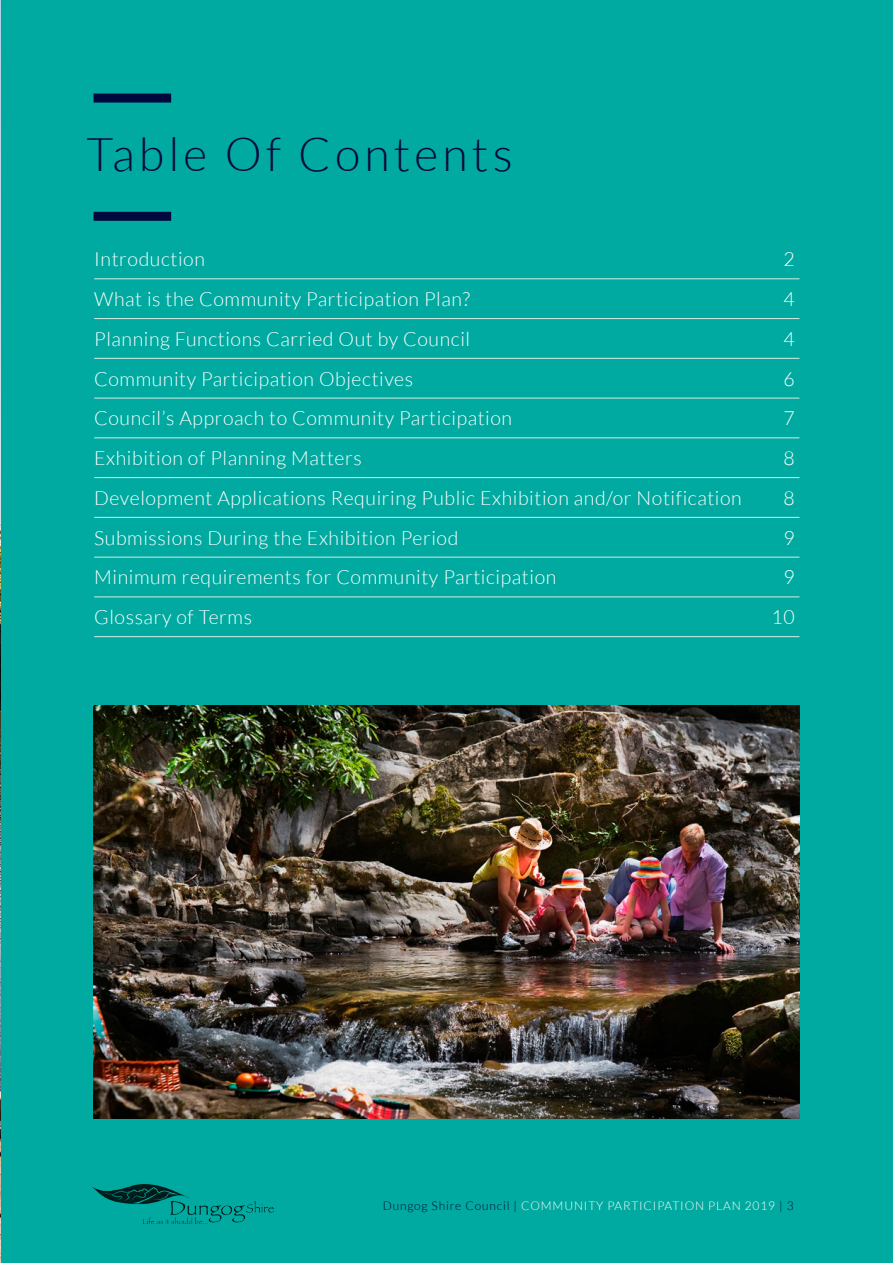
<style>
.page{position:relative;width:893px;height:1263px;background:#00aaa0}
.page>*{position:absolute;margin:0;border:0;box-sizing:border-box;transform-origin:0 0}
.t1{font:300 46.5px "Lato";letter-spacing:.09em;color:#00093e}
.t2{font:300 19.5px "Lato";letter-spacing:.03em;color:#fff}
.t3{font:300 12px "Lato";letter-spacing:.07em;color:#fff}
.s1{color:#00093e}
</style>
<div class="page">
<img style="left:0;top:0;width:1px;height:1093px">
<div style="left:94px;top:94px;width:77px;height:9px;background:#00093e"></div>
<div style="left:94px;top:212px;width:77px;height:9px;background:#00093e"></div>
<hr style="left:94px;top:279px;width:705px;height:1px;background:#d7ece2">
<hr style="left:94px;top:318px;width:705px;height:1px;background:#d7ece2">
<hr style="left:94px;top:358px;width:705px;height:1px;background:#d7ece2">
<hr style="left:94px;top:398px;width:705px;height:1px;background:#d7ece2">
<hr style="left:94px;top:438px;width:705px;height:1px;background:#d7ece2">
<hr style="left:94px;top:477px;width:705px;height:1px;background:#d7ece2">
<hr style="left:94px;top:517px;width:705px;height:1px;background:#d7ece2">
<hr style="left:94px;top:557px;width:705px;height:1px;background:#d7ece2">
<hr style="left:94px;top:597px;width:705px;height:1px;background:#d7ece2">
<hr style="left:94px;top:636px;width:705px;height:1px;background:#d7ece2">
<img style="left:92px;top:1184px;width:182px;height:40px">
<hr style="left:0;top:1093px;width:1px;height:170px;background:#231f20">
<img style="left:94px;top:706px;width:705px;height:412px">
<p class="t1" style="left:87px;top:130px;width:427px">Table Of Contents</p>
<p class="t2" style="left:94px;top:249px;width:112px">Introduction</p>
<p class="t2" style="left:783px;top:249px;width:13px">2</p>
<p class="t2" style="left:94px;top:289px;width:377px">What is the Community Participation Plan?</p>
<p class="t2" style="left:783px;top:289px;width:13px">4</p>
<p class="t2" style="left:94px;top:328px;width:377px">Planning Functions Carried Out by Council</p>
<p class="t2" style="left:783px;top:328px;width:13px">4</p>
<p class="t2" style="left:94px;top:368px;width:321px">Community Participation Objectives</p>
<p class="t2" style="left:783px;top:368px;width:13px">6</p>
<p class="t2" style="left:94px;top:408px;width:419px">Council’s Approach to Community Participation</p>
<p class="t2" style="left:783px;top:408px;width:13px">7</p>
<p class="t2" style="left:94px;top:448px;width:269px">Exhibition of Planning Matters</p>
<p class="t2" style="left:783px;top:448px;width:13px">8</p>
<p class="t2" style="left:94px;top:487px;width:649px">Development Applications Requiring Public Exhibition and/or Notification</p>
<p class="t2" style="left:783px;top:487px;width:13px">8</p>
<p class="t2" style="left:94px;top:527px;width:366px">Submissions During the Exhibition Period</p>
<p class="t2" style="left:783px;top:527px;width:13px">9</p>
<p class="t2" style="left:94px;top:567px;width:464px">Minimum requirements for Community Participation</p>
<p class="t2" style="left:783px;top:567px;width:13px">9</p>
<p class="t2" style="left:94px;top:607px;width:159px">Glossary of Terms</p>
<p class="t2" style="left:771px;top:607px;width:25px">10</p>
<p class="t3" style="left:383px;top:1199px;width:413px"><span class="s1">Dungog Shire Council |</span> COMMUNITY PARTICIPATION PLAN 2019 <span class="s1">| 3</span></p>
</div>
